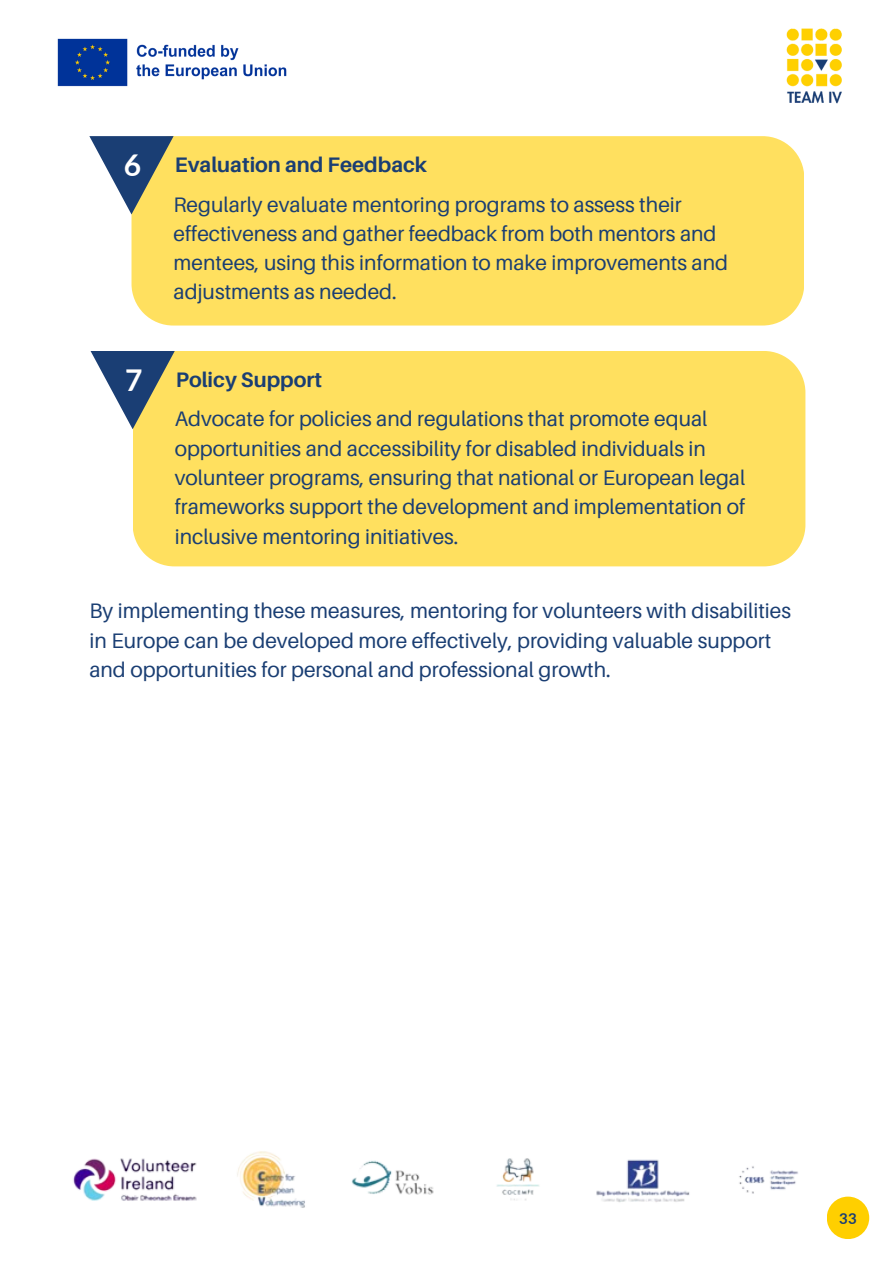
<style>
.page{position:relative;width:894px;height:1264px;background:#fff}
.page>*{position:absolute;margin:0;border:0;box-sizing:border-box;transform-origin:0 0}
.t1{font:700 30px "Lato";color:#fff}
.t2{font:21px/29.2px "Aileron";color:#1a3e73}
.t3{font:700 21px "Aileron";color:#1a3e73}
.t4{font:700 15px "Lato";color:#1a3e74}
</style>
<div class="page">
<img style="left:73px;top:1151px;width:725px;height:57px">
<div style="left:131px;top:136px;width:673px;height:189px;background:#ffe05f"></div>
<svg style="left:89px;top:136px;width:84px;height:78px"></svg>
<div style="left:133px;top:351px;width:672px;height:215px;background:#ffe05f"></div>
<svg style="left:91px;top:351px;width:84px;height:78px"></svg>
<div style="left:826px;top:1196px;width:43px;height:42px;background:#ffcf00;border-radius:50%"></div>
<img style="left:57px;top:38px;width:230px;height:49px">
<img style="left:786px;top:28px;width:56px;height:76px">
<p class="t1" style="left:124px;top:146px;width:19px">6</p>
<h1 class="t3" style="left:175px;top:152px;width:254px">Evaluation and Feedback</h1>
<p class="t2" style="left:173px;top:189px;width:556px">Regularly evaluate mentoring programs to assess their effectiveness and gather feedback from both mentors and mentees, using this information to make improvements and adjustments as needed.</p>
<p class="t1" style="left:125px;top:361px;width:19px">7</p>
<h1 class="t3" style="left:176px;top:366px;width:147px">Policy Support</h1>
<p class="t2" style="left:175px;top:404px;width:571px">Advocate for policies and regulations that promote equal opportunities and accessibility for disabled individuals in volunteer programs, ensuring that national or European legal frameworks support the development and implementation of inclusive mentoring initiatives.</p>
<p class="t2" style="left:89px;top:596px;width:703px">By implementing these measures, mentoring for volunteers with disabilities in Europe can be developed more effectively, providing valuable support and opportunities for personal and professional growth.</p>
<p class="t4" style="left:839px;top:1208px;width:19px">33</p>
</div>
